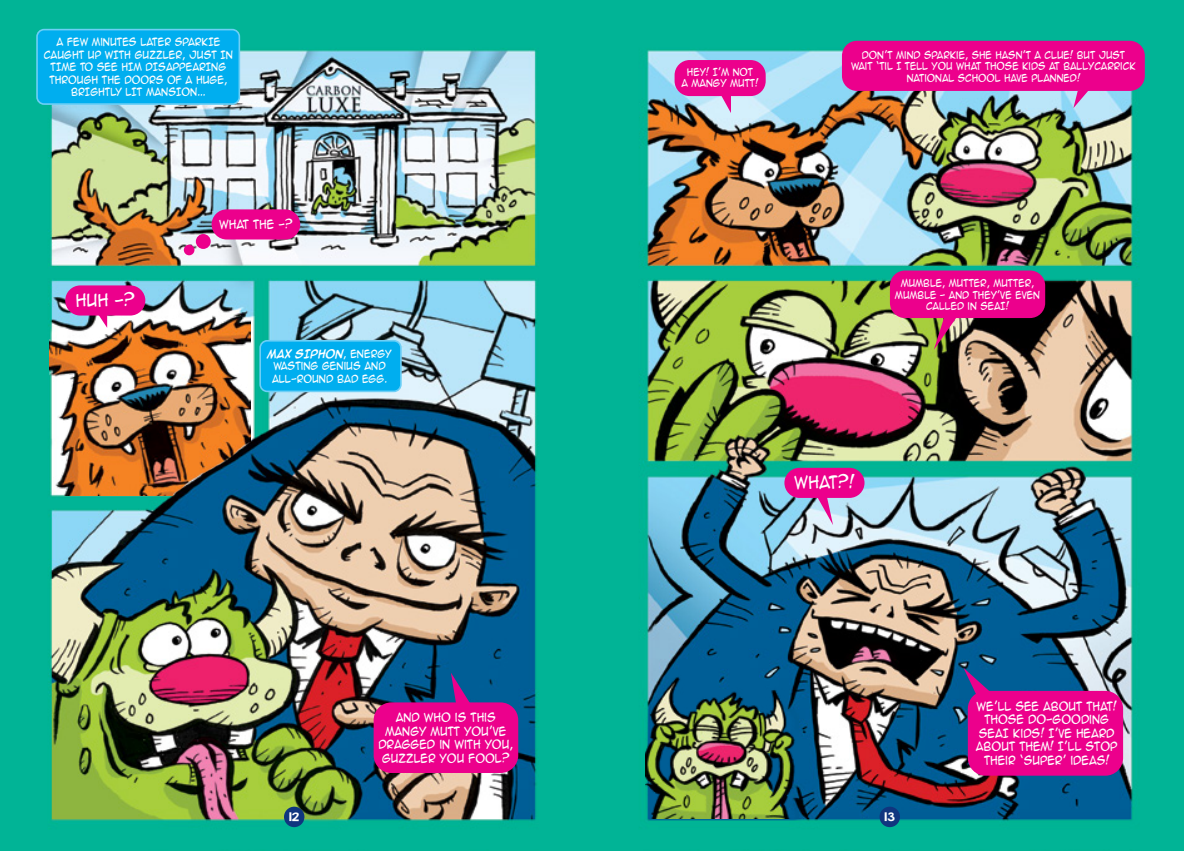
<style>
.page{position:relative;width:1184px;height:851px;background:#fff}
.page>*{position:absolute;margin:0;border:0;box-sizing:border-box;transform-origin:0 0}
.t1{font:16.25px "Anime Ace 2.0 BB";color:#fff;scale:.88 1}
.t2{font:11.25px/13.5px "Anime Ace 2.0 BB";color:#fff;text-align:center;scale:.88 1}
.t3{font:10px/12.5px "Anime Ace 2.0 BB";color:#fff;text-align:center;scale:.88 1}
.t4{font:9.88px "KG Blank Space Solid";color:#fff;scale:1.19 1}
.t5{font:9.62px/11.5px "Anime Ace 2.0 BB";color:#fff;text-align:center;scale:.88 1}
.s1{font-weight:700}
</style>
<div class="page">
<img style="left:0;top:0;width:1183px;height:850px">
<div style="left:967px;top:690px;width:156px;height:85px;background:#ec008c;border-radius:18px"></div>
<svg style="left:963px;top:667px;width:30px;height:32px"></svg>
<div style="left:674px;top:60px;width:91px;height:36px;background:#ec008c;border-radius:15px"></div>
<svg style="left:720px;top:96px;width:11px;height:17px"></svg>
<div style="left:890px;top:270px;width:155px;height:48px;background:#ec008c;border-radius:15px"></div>
<svg style="left:933px;top:318px;width:25px;height:32px"></svg>
<div style="left:842px;top:41px;width:302px;height:50px;background:#ec008c;border-radius:15px"></div>
<svg style="left:1073px;top:90px;width:17px;height:18px"></svg>
<div style="left:784px;top:467px;width:80px;height:31px;background:#ec008c;border-radius:15px"></div>
<svg style="left:815px;top:497px;width:18px;height:28px"></svg>
<div style="left:212px;top:209px;width:88px;height:30px;background:#ec008c;border-radius:15px"></div>
<div style="left:196px;top:234px;width:15px;height:15px;background:#ec008c;border-radius:50%"></div>
<div style="left:184px;top:245px;width:10px;height:10px;background:#ec008c;border-radius:50%"></div>
<div style="left:373px;top:702px;width:145px;height:70px;background:#ec008c;border-radius:18px"></div>
<svg style="left:451px;top:672px;width:21px;height:31px"></svg>
<div style="left:37px;top:30px;width:202px;height:74px;background:#00aeef;border-radius:7px"></div>
<div style="left:36px;top:29px;width:204px;height:76px;border:2px solid #6dcff6;border-radius:7px"></div>
<div style="left:260px;top:341px;width:141px;height:50px;background:#00aeef;border-radius:7px"></div>
<div style="left:259px;top:340px;width:143px;height:52px;border:2px solid #6dcff6;border-radius:7px"></div>
<div style="left:284px;top:806px;width:20px;height:21px;background:#10357f;border-radius:50%"></div>
<div style="left:879px;top:806px;width:21px;height:21px;background:#10357f;border-radius:50%"></div>
<img style="left:754px;top:329px;width:136px;height:42px">
<img style="left:645px;top:675px;width:154px;height:143px">
<img style="left:50px;top:285px;width:201px;height:211px">
<p class="t3" style="left:44px;top:35px;width:217px">A FEW MINUTES LATER SPARKIE<br>CAUGHT UP WITH GUZZLER, JUST IN<br>TIME TO SEE HIM DISAPPEARING<br>THROUGH THE DOORS OF A HUGE,<br>BRIGHTLY LIT MANSION...</p>
<h1 class="t1" style="left:76px;top:289px;width:69px">HUH -?</h1>
<p class="t2" style="left:219px;top:217px;width:85px">WHAT THE -?</p>
<p class="t3" style="left:267px;top:347px;width:143px"><span class="s1">MAX SIPHON</span>, ENERGY<br>WASTING GENIUS AND<br>ALL-ROUND BAD EGG.</p>
<p class="t2" style="left:378px;top:710px;width:155px">AND WHO IS THIS<br>MANGY MUTT YOU’VE<br>DRAGGED IN WITH YOU,<br>GUZZLER YOU FOOL?</p>
<p class="t5" style="left:681px;top:65px;width:89px">HEY! I’M NOT<br>A MANGY MUTT!</p>
<p class="t5" style="left:851px;top:49px;width:325px">DON’T MIND SPARKIE, SHE HASN’T A CLUE! BUT JUST<br>WAIT ‘TIL I TELL YOU WHAT THOSE KIDS AT BALLYCARRICK<br>NATIONAL SCHOOL HAVE PLANNED!</p>
<p class="t5" style="left:895px;top:277px;width:166px">MUMBLE, MUTTER, MUTTER,<br>MUMBLE - AND THEY’VE EVEN<br>CALLED IN SEAI!</p>
<h1 class="t1" style="left:794px;top:472px;width:70px">WHAT?!</h1>
<p class="t2" style="left:976px;top:698px;width:162px">WE’LL SEE ABOUT THAT!<br>THOSE DO-GOODING<br>SEAI KIDS! I’VE HEARD<br>ABOUT THEM! I’LL STOP<br>THEIR ‘SUPER’ IDEAS!</p>
<p class="t4" style="left:289px;top:810px;width:10px">12</p>
<p class="t4" style="left:884px;top:810px;width:10px">13</p>
</div>
